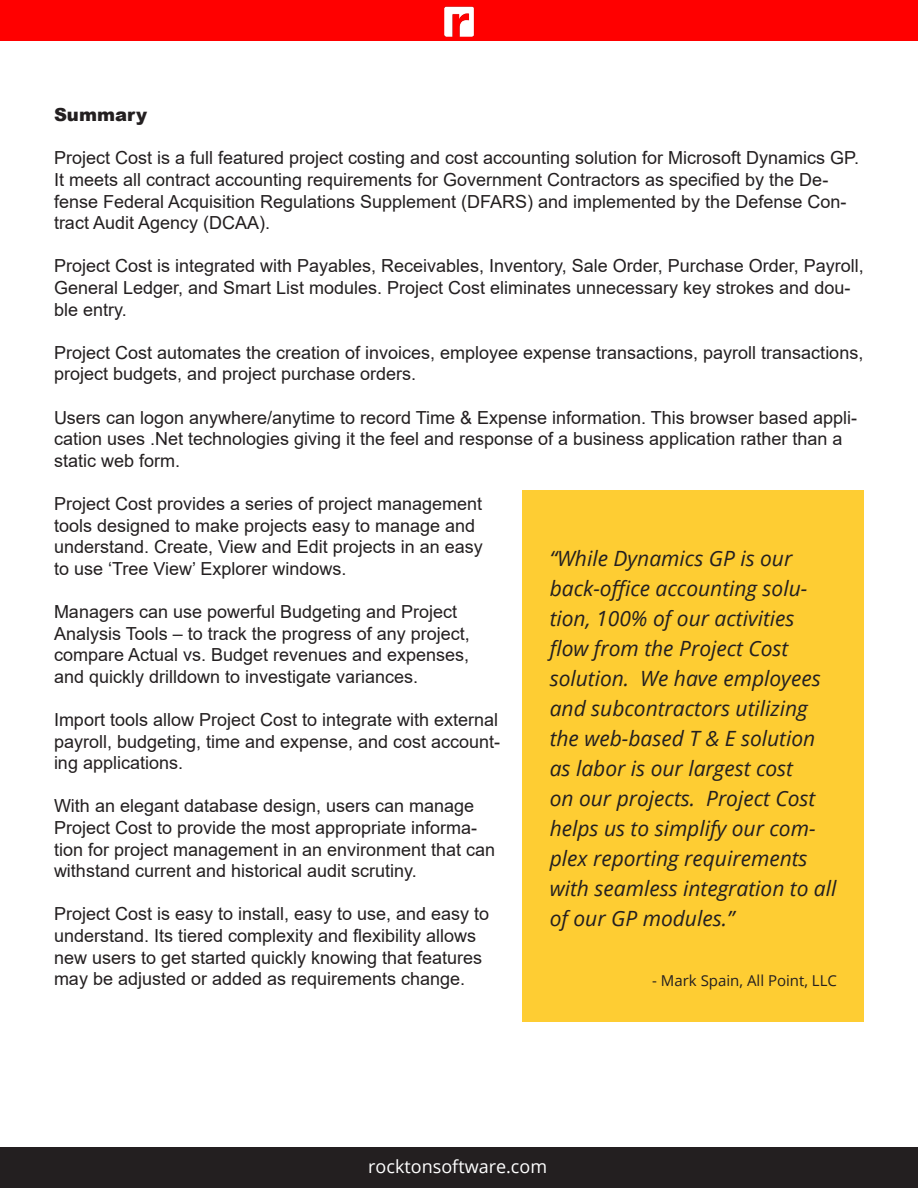
<style>
.page{position:relative;width:918px;height:1188px;background:#fff}
.page>*{position:absolute;margin:0;border:0;box-sizing:border-box;transform-origin:0 0}
.t1{font:italic 21px/30px "Open Sans";color:#231f20}
.t2{font:18px/21.6px "Arial";color:#231f20}
.t3{font:18px "Open Sans";color:#fff}
.t4{font:900 18px "Arial";color:#231f20}
.t5{font:15px "Open Sans";color:#231f20}
</style>
<div class="page">
<div style="left:0;top:0;width:918px;height:41px;background:#f00"></div>
<img style="left:444px;top:6px;width:31px;height:30px">
<div style="left:0;top:1147px;width:918px;height:41px;background:#231f20"></div>
<div style="left:523px;top:490px;width:341px;height:532px;background:#fecd33"></div>
<p class="t4" style="left:54px;top:102px;width:95px">Summary</p>
<p class="t2" style="left:54px;top:147px;width:807px">Project Cost is a full featured project costing and cost accounting solution for Microsoft Dynamics GP.<br>It meets all contract accounting requirements for Government Contractors as specified by the De&shy;fense Federal Acquisition Regulations Supplement (DFARS) and implemented by the Defense Con&shy;tract Audit Agency (DCAA).</p>
<p class="t2" style="left:54px;top:255px;width:811px">Project Cost is integrated with Payables, Receivables, Inventory, Sale Order, Purchase Order, Payroll,<br>General Ledger, and Smart List modules. Project Cost eliminates unnecessary key strokes and dou&shy;ble entry.</p>
<p class="t2" style="left:54px;top:341px;width:811px">Project Cost automates the creation of invoices, employee expense transactions, payroll transactions, project budgets, and project purchase orders.</p>
<p class="t2" style="left:54px;top:406px;width:805px">Users can logon anywhere/anytime to record Time &amp; Expense information. This browser based appli&shy;cation uses .Net technologies giving it the feel and response of a business application rather than a static web form.</p>
<p class="t2" style="left:54px;top:493px;width:430px">Project Cost provides a series of project management tools designed to make projects easy to manage and understand. Create, View and Edit projects in an easy to use ‘Tree View’ Explorer windows.</p>
<p class="t2" style="left:54px;top:601px;width:417px">Managers can use powerful Budgeting and Project Analysis Tools – to track the progress of any project, compare Actual vs. Budget revenues and expenses, and quickly drilldown to investigate variances.</p>
<p class="t2" style="left:54px;top:709px;width:448px;text-align:justify">Import tools allow Project Cost to integrate with external payroll, budgeting, time and expense, and cost account&shy;ing applications.</p>
<p class="t2" style="left:54px;top:795px;width:443px">With an elegant database design, users can manage Project Cost to provide the most appropriate informa&shy;tion for project management in an environment that can withstand current and historical audit scrutiny.</p>
<p class="t2" style="left:54px;top:903px;width:437px">Project Cost is easy to install, easy to use, and easy to understand. Its tiered complexity and flexibility allows new users to get started quickly knowing that features may be adjusted or added as requirements change.</p>
<p class="t1" style="left:550px;top:543px;width:288px">“While Dynamics GP is our back-office accounting solu&shy;tion, 100% of our activities flow from the Project Cost solution. We have employees and subcontractors utilizing the web-based T &amp; E solution as labor is our largest cost<br>on our projects. Project Cost helps us to simplify our com&shy;plex reporting requirements with seamless integration to all of our GP modules.”</p>
<p class="t5" style="left:652px;top:971px;width:186px">- Mark Spain, All Point, LLC</p>
<p class="t3" style="left:368px;top:1154px;width:180px">rocktonsoftware.com</p>
</div>
